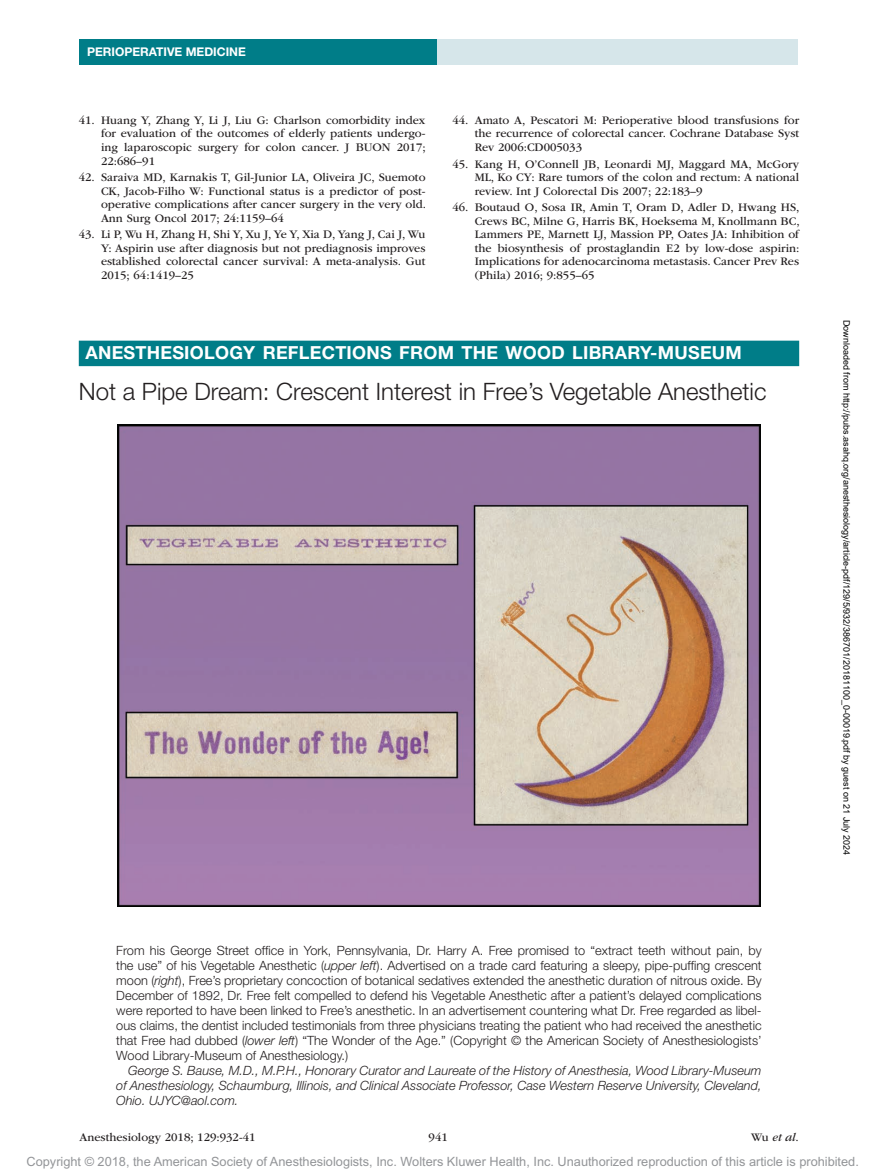
<style>
.page{position:relative;width:878px;height:1175px;background:#fff}
.page>*{position:absolute;margin:0;border:0;box-sizing:border-box;transform-origin:0 0}
.t1{font:300 24px "Helvetica Neue";color:#231f20}
.t2{font:700 18px "Helvetica Neue LT Std";letter-spacing:.015em;color:#fff}
.t3{font:300 12.75px/15px "Helvetica Neue";color:#231f20;text-align:justify}
.t4{font:italic 300 12.75px/15px "Helvetica Neue";color:#231f20;text-align:justify}
.t5{font:12.75px "Arial MT Std";color:#939598}
.t6{font:12px/13.5px "ITC Garamond Std";color:#231f20;text-align:justify}
.t7{font:700 12px "Helvetica Neue LT Std";color:#fff}
.t8{font:italic 12px "ITC Garamond Std";color:#231f20}
.t9{font:9px "Arial";color:#000}
.s1{font-style:italic}
.s2{font-style:normal}
</style>
<div class="page">
<div style="left:432px;top:39px;width:365px;height:26px;background:#d6e6ea"></div>
<div style="left:79px;top:39px;width:357px;height:25px;background:#007d88"></div>
<img style="left:118px;top:424px;width:642px;height:483px">
<div style="left:79px;top:340px;width:720px;height:26px;background:#007d88"></div>
<p class="t7" style="left:87px;top:44px;width:160px">PERIOPERATIVE MEDICINE</p>
<p class="t6" style="left:101px;top:114px;width:326px;text-indent:-22px">41. Huang Y, Zhang Y, Li J, Liu G: Charlson comorbidity index for evaluation of the outcomes of elderly patients undergo&shy;ing laparoscopic surgery for colon cancer. J BUON 2017; 22:686–91</p>
<p class="t6" style="left:101px;top:171px;width:326px;text-indent:-22px">42. Saraiva MD, Karnakis T, Gil-Junior LA, Oliveira JC, Suemoto CK, Jacob-Filho W: Functional status is a predictor of post&shy;operative complications after cancer surgery in the very old.<br>Ann Surg Oncol 2017; 24:1159–64</p>
<p class="t6" style="left:101px;top:228px;width:326px;text-indent:-22px">43. Li P, Wu H, Zhang H, Shi Y, Xu J, Ye Y, Xia D, Yang J, Cai J, Wu Y: Aspirin use after diagnosis but not prediagnosis improves established colorectal cancer survival: A meta-analysis. Gut 2015; 64:1419–25</p>
<p class="t6" style="left:474px;top:114px;width:326px;text-indent:-22px">44. Amato A, Pescatori M: Perioperative blood transfusions for the recurrence of colorectal cancer. Cochrane Database Syst Rev 2006:CD005033</p>
<p class="t6" style="left:474px;top:157px;width:326px;text-indent:-22px">45. Kang H, O’Connell JB, Leonardi MJ, Maggard MA, McGory ML, Ko CY: Rare tumors of the colon and rectum: A national review. Int J Colorectal Dis 2007; 22:183–9</p>
<p class="t6" style="left:474px;top:201px;width:326px;text-indent:-22px">46. Boutaud O, Sosa IR, Amin T, Oram D, Adler D, Hwang HS, Crews BC, Milne G, Harris BK, Hoeksema M, Knollmann BC, Lammers PE, Marnett LJ, Massion PP, Oates JA: Inhibition of the biosynthesis of prostaglandin E2 by low-dose aspirin:<br>Implications for adenocarcinoma metastasis. Cancer Prev Res (Phila) 2016; 9:855–65</p>
<h2 class="t2" style="left:86px;top:341px;width:657px">ANESTHESIOLOGY REFLECTIONS FROM THE WOOD LIBRARY-MUSEUM</h2>
<h1 class="t1" style="left:79px;top:377px;width:689px">Not a Pipe Dream: Crescent Interest in Free’s Vegetable Anesthetic</h1>
<p class="t3" style="left:116px;top:943px;width:647px">From his George Street office in York, Pennsylvania, Dr. Harry A. Free promised to “extract teeth without pain, by the use” of his Vegetable Anesthetic (<span class="s1">upper left</span>). Advertised on a trade card featuring a sleepy, pipe-puffing crescent moon (<span class="s1">right</span>), Free’s proprietary concoction of botanical sedatives extended the anesthetic duration of nitrous oxide. By December of 1892, Dr. Free felt compelled to defend his Vegetable Anesthetic after a patient’s delayed complications were reported to have been linked to Free’s anesthetic. In an advertisement countering what Dr. Free regarded as libel&shy;ous claims, the dentist included testimonials from three physicians treating the patient who had received the anesthetic that Free had dubbed (<span class="s1">lower left</span>) “The Wonder of the Age.” (Copyright © the American Society of Anesthesiologists’ Wood Library-Museum of Anesthesiology.)</p>
<p class="t4" style="left:116px;top:1063px;width:647px;text-indent:12px">George S. Bause, M.D., M.P.H., Honorary Curator and Laureate of the History of Anesthesia, Wood Library-Museum of Anesthesiology, Schaumburg, Illinois, and Clinical Associate Professor, Case Western Reserve University, Cleveland, Ohio. UJYC@aol.com.</p>
<p class="t6" style="left:80px;top:1130px;width:177px">Anesthesiology 2018; 129:932-41</p>
<p class="t6" style="left:428px;top:1130px;width:21px">941</p>
<p class="t8" style="left:751px;top:1130px;width:49px"><span class="s2">Wu</span> et al<span class="s2">.</span></p>
<p class="t9" style="left:850px;top:320px;width:537px;rotate:90deg">Downloaded from http://pubs.asahq.org/anesthesiology/article-pdf/129/5/932/386701/20181100_0-00019.pdf by guest on 21 July 2024</p>
<p class="t5" style="left:27px;top:1154px;width:833px">Copyright © 2018, the American Society of Anesthesiologists, Inc. Wolters Kluwer Health, Inc. Unauthorized reproduction of this article is prohibited.</p>
</div>
